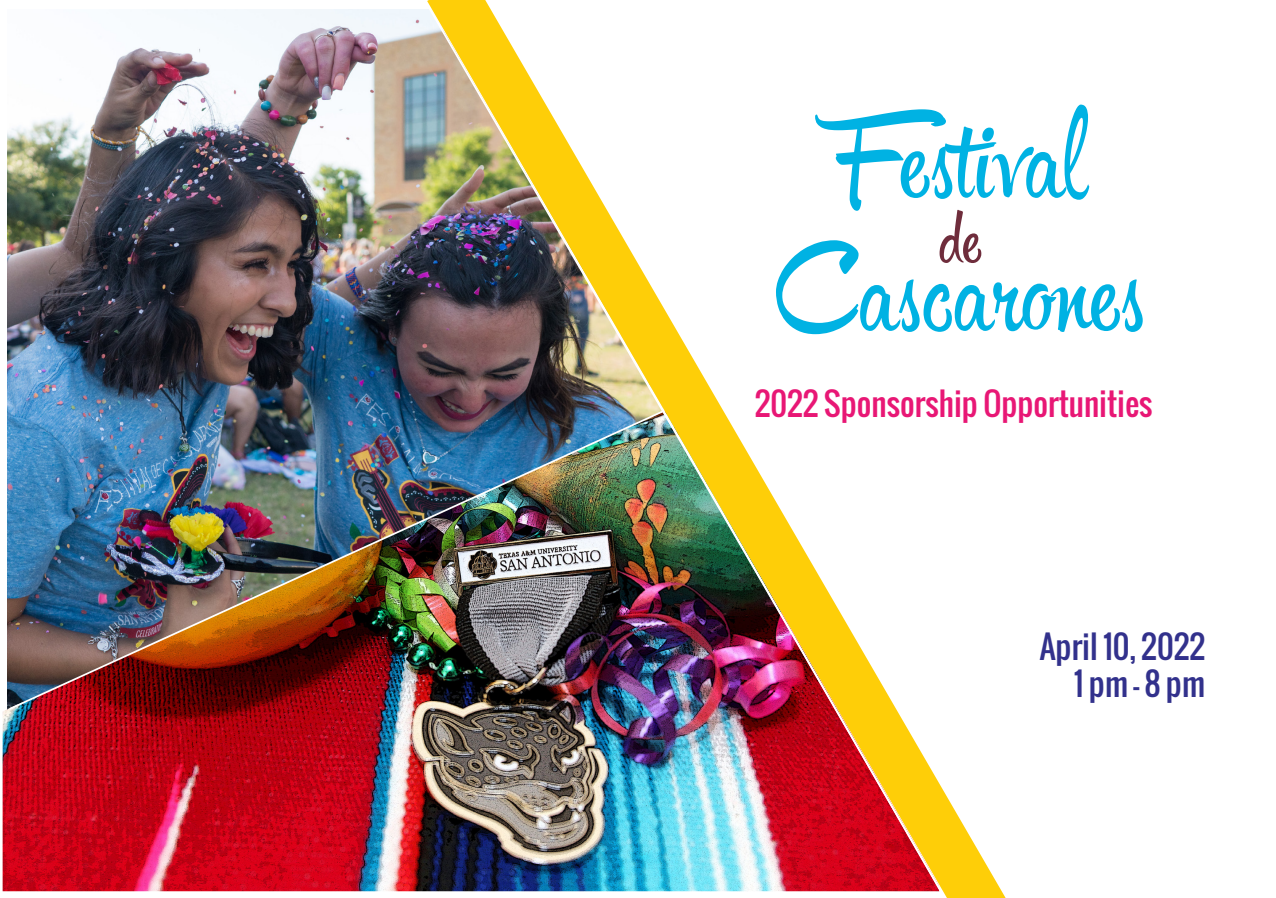
<style>
.page{position:relative;width:1276px;height:898px;background:#fff}
.page>*{position:absolute;margin:0;border:0;box-sizing:border-box;transform-origin:0 0}
.t1{font:105px "Hipster Script W00";color:#00b2e3}
.t2{font:66.5px "Hipster Script W00";color:#6f2d3c}
.t3{font:31.5px "Oswald";color:#e81775}
.t4{font:31.5px "Oswald";color:#32318c}
</style>
<div class="page">
<img style="left:8px;top:10px;width:372px;height:276px">
<img style="left:3px;top:286px;width:377px;height:605px">
<img style="left:7px;top:409px;width:373px;height:302px">
<img style="left:380px;top:0;width:626px;height:898px">
<p class="t1" style="left:832px;top:96px;width:258px">Festival</p>
<p class="t2" style="left:939px;top:199px;width:45px">de</p>
<p class="t1" style="left:776px;top:229px;width:371px">Cascarones</p>
<p class="t3" style="left:755px;top:380px;width:399px">2022 Sponsorship Opportunities</p>
<p class="t4" style="left:1039px;top:622px;width:167px">April 10, 2022</p>
<p class="t4" style="left:1074px;top:660px;width:133px">1 pm - 8 pm</p>
</div>
